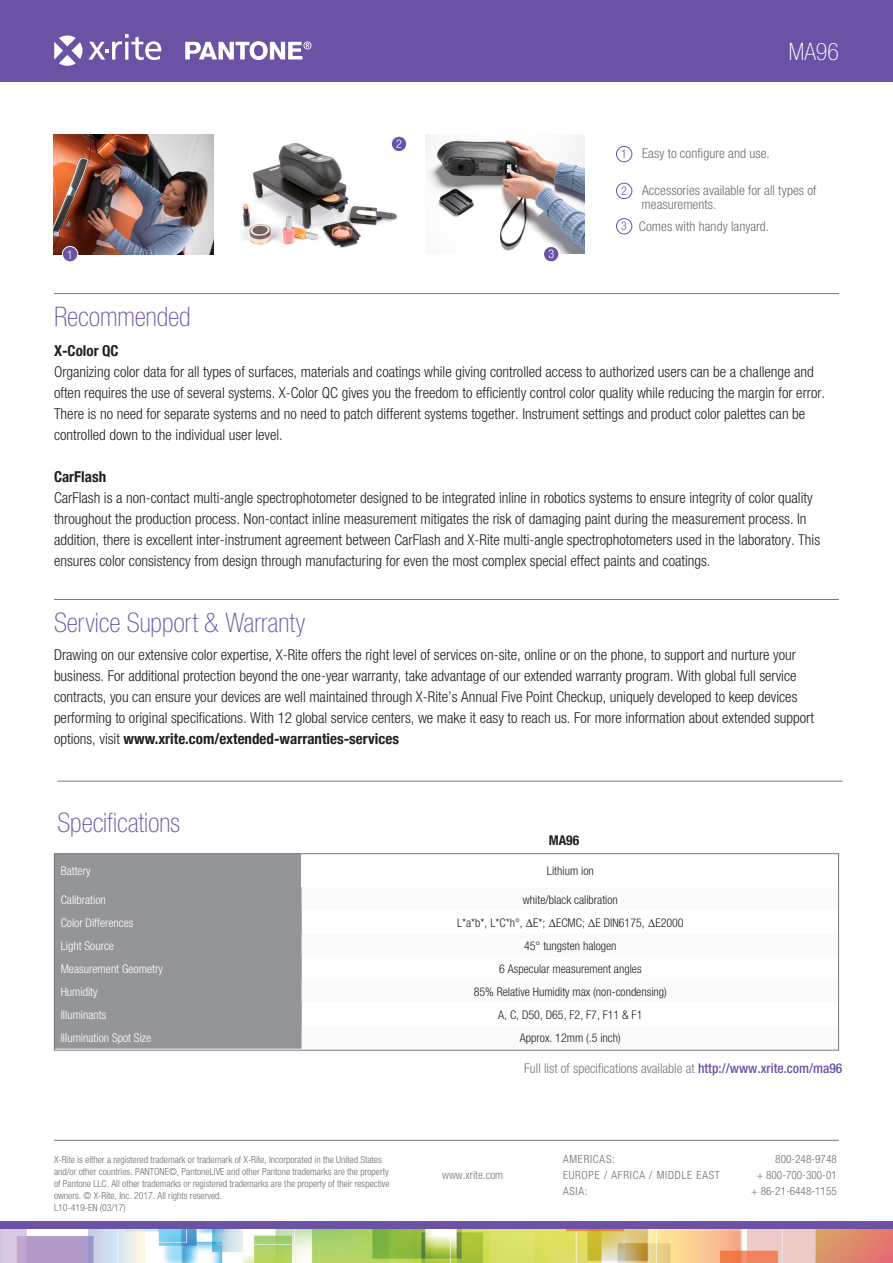
<style>
.page{position:relative;width:893px;height:1263px;background:#fff}
.page>*{position:absolute;margin:0;border:0;box-sizing:border-box;transform-origin:0 0}
.t1{font:100 condensed 27px "Helvetica Neue";color:#6b52a5}
.t2{font:100 condensed 24px "Helvetica Neue";color:#fff}
.SellSheet-Body{font:300 condensed 15px/21px "Helvetica Neue";color:#231f20}
.SellSheet-Body-2{font:700 condensed 15px "Helvetica Neue";color:#231f20}
.SellSheet-Body-3{font:300 condensed 13.5px/13.5px "Helvetica Neue";letter-spacing:.005em;color:#6c6d70}
.t3{font:300 condensed 13.5px "Helvetica Neue";color:#76787b}
.t4{font:300 condensed 12px "Helvetica Neue";color:#231f20}
.t5{font:300 condensed 12px "Helvetica Neue";color:#fff}
.t6{font:300 condensed 12px "Helvetica Neue";color:#6b52a5}
.t7{font:300 condensed 11.55px "Helvetica Neue";color:#76787b}
.t8{font:300 condensed 11.25px "Helvetica Neue";color:#6c6d70}
.t9{font:300 condensed 11.25px "Helvetica Neue";letter-spacing:.07em;color:#6c6d70}
.t10{font:300 condensed 9.75px/12px "Helvetica Neue";color:#6c6d70}
.s1{font-weight:700}
.s2{font-family:"Minion Pro";font-weight:400;font-stretch:normal}
.s3{font-weight:500;color:#6b52a5}
</style>
<div class="page">
<img style="left:54px;top:134px;width:159px;height:120px">
<img style="left:426px;top:134px;width:159px;height:120px">
<img style="left:240px;top:143px;width:157px;height:105px">
<div style="left:0;top:0;width:893px;height:82px;background:#6b52a5"></div>
<hr style="left:54px;top:1140px;width:785px;height:1px;background:#76787b">
<hr style="left:57px;top:781px;width:785px;height:1px;background:#76787b">
<hr style="left:54px;top:293px;width:785px;height:1px;background:#76787b">
<div style="left:616px;top:146px;width:16px;height:16px;border:1px solid #6b52a5;border-radius:50%"></div>
<hr style="left:54px;top:599px;width:785px;height:1px;background:#76787b">
<div style="left:62px;top:246px;width:16px;height:16px;background:#6b52a5;border-radius:50%"></div>
<div style="left:62px;top:246px;width:16px;height:16px;border:1px solid #fff;border-radius:50%"></div>
<div style="left:543px;top:246px;width:16px;height:16px;background:#6b52a5;border-radius:50%"></div>
<div style="left:543px;top:246px;width:16px;height:16px;border:1px solid #fff;border-radius:50%"></div>
<div style="left:391px;top:136px;width:16px;height:16px;background:#6b52a5;border-radius:50%"></div>
<div style="left:391px;top:136px;width:16px;height:16px;border:1px solid #fff;border-radius:50%"></div>
<div style="left:616px;top:183px;width:16px;height:16px;border:1px solid #6b52a5;border-radius:50%"></div>
<div style="left:616px;top:218px;width:16px;height:16px;border:1px solid #6b52a5;border-radius:50%"></div>
<svg style="left:185px;top:41px;width:126px;height:19px"></svg>
<svg style="left:54px;top:34px;width:107px;height:32px"></svg>
<img style="left:0;top:1229px;width:893px;height:34px">
<div style="left:0;top:1221px;width:893px;height:8px;background:#6b52a5"></div>
<div style="left:56px;top:855px;width:246px;height:193px;background:#939598"></div>
<div style="left:54px;top:853px;width:785px;height:197px;border:1px solid #76787b"></div>
<p class="t5" style="left:396px;top:137px;width:7px">2</p>
<p class="t5" style="left:67px;top:247px;width:7px">1</p>
<p class="t5" style="left:548px;top:247px;width:7px">3</p>
<p class="t2" style="left:789px;top:38px;width:52px">MA96</p>
<p class="t6" style="left:621px;top:147px;width:7px">1</p>
<p class="SellSheet-Body-3" style="left:642px;top:147px;width:129px">Easy to configure and use.</p>
<p class="t6" style="left:621px;top:184px;width:7px">2</p>
<p class="SellSheet-Body-3" style="left:642px;top:184px;width:176px">Accessories available for all types of measurements.</p>
<p class="t6" style="left:621px;top:219px;width:7px">3</p>
<p class="SellSheet-Body-3" style="left:639px;top:219px;width:132px">Comes with handy lanyard.</p>
<p class="t1" style="left:54px;top:301px;width:138px">Recommended</p>
<p class="SellSheet-Body-2" style="left:54px;top:338px;width:66px">X-Color QC</p>
<p class="SellSheet-Body" style="left:54px;top:361px;width:773px">Organizing color data for all types of surfaces, materials and coatings while giving controlled access to authorized users can be a challenge and often requires the use of several systems. X-Color QC gives you the freedom to efficiently control color quality while reducing the margin for error.<br>There is no need for separate systems and no need to patch different systems together. Instrument settings and product color palettes can be controlled down to the individual user level.</p>
<p class="SellSheet-Body-2" style="left:54px;top:464px;width:54px">CarFlash</p>
<p class="SellSheet-Body" style="left:54px;top:487px;width:768px">CarFlash is a non-contact multi-angle spectrophotometer designed to be integrated inline in robotics systems to ensure integrity of color quality throughout the production process. Non-contact inline measurement mitigates the risk of damaging paint during the measurement process. In addition, there is excellent inter-instrument agreement between CarFlash and X-Rite multi-angle spectrophotometers used in the laboratory. This ensures color consistency from design through manufacturing for even the most complex special effect paints and coatings.</p>
<p class="t1" style="left:54px;top:607px;width:253px">Service Support &amp; Warranty</p>
<p class="SellSheet-Body" style="left:54px;top:644px;width:761px">Drawing on our extensive color expertise, X-Rite offers the right level of services on-site, online or on the phone, to support and nurture your business. For additional protection beyond the one-year warranty, take advantage of our extended warranty program. With global full service contracts, you can ensure your devices are well maintained through X-Rite’s Annual Five Point Checkup, uniquely developed to keep devices performing to original specifications. With 12 global service centers, we make it easy to reach us. For more information about extended support options, visit <span class="s1">www.xrite.com/extended-warranties-services</span></p>
<p class="t1" style="left:57px;top:808px;width:124px">Specifications</p>
<p class="t5" style="left:61px;top:864px;width:31px">Battery</p>
<p class="t4" style="left:547px;top:864px;width:48px">Lithium ion</p>
<p class="t5" style="left:61px;top:892px;width:47px">Calibration</p>
<p class="t4" style="left:523px;top:892px;width:97px">white/black calibration</p>
<p class="t5" style="left:61px;top:915px;width:74px">Color Differences</p>
<p class="t4" style="left:457px;top:915px;width:228px">L*a*b*, L*C*h°, <span class="s2">Δ</span>E*; <span class="s2">Δ</span>ECMC; <span class="s2">Δ</span>E DIN6175, <span class="s2">Δ</span>E2000</p>
<p class="t5" style="left:61px;top:938px;width:55px">Light Source</p>
<p class="t4" style="left:524px;top:938px;width:94px">45° tungsten halogen</p>
<p class="t5" style="left:61px;top:962px;width:104px">Measurement Geometry</p>
<p class="t4" style="left:499px;top:962px;width:144px">6 Aspecular measurement angles</p>
<p class="t5" style="left:61px;top:985px;width:38px">Humidity</p>
<p class="t4" style="left:474px;top:985px;width:195px">85% Relative Humidity max (non-condensing)</p>
<p class="t5" style="left:61px;top:1008px;width:47px">Illuminants</p>
<p class="t4" style="left:498px;top:1008px;width:146px">A, C, D50, D65, F2, F7, F11 &amp; F1</p>
<p class="t5" style="left:61px;top:1031px;width:92px">Illumination Spot Size</p>
<p class="t4" style="left:520px;top:1031px;width:102px">Approx. 12mm (.5 inch)</p>
<p class="t10" style="left:54px;top:1153px;width:337px">X-Rite is either a registered trademark or trademark of X-Rite, Incorporated in the United States and/or other countries. PANTONE©, PantoneLIVE and other Pantone trademarks are the property of Pantone LLC. All other trademarks or registered trademarks are the property of their respective owners. © X-Rite, Inc. 2017. All rights reserved.</p>
<p class="t10" style="left:54px;top:1201px;width:73px">L10-419-EN (03/17)</p>
<p class="t3" style="left:524px;top:1060px;width:320px">Full list of specifications available at <span class="s3">http://www.xrite.com/ma96</span></p>
<p class="t7" style="left:442px;top:1168px;width:62px">www.xrite.com</p>
<p class="t9" style="left:563px;top:1153px;width:53px">AMERICAS:</p>
<p class="t8" style="left:775px;top:1153px;width:63px">800-248-9748</p>
<p class="t9" style="left:563px;top:1169px;width:158px">EUROPE / AFRICA / MIDDLE EAST</p>
<p class="t8" style="left:757px;top:1169px;width:82px">+ 800-700-300-01</p>
<p class="t9" style="left:563px;top:1185px;width:26px">ASIA:</p>
<p class="t8" style="left:751px;top:1185px;width:87px">+ 86-21-6448-1155</p>
</div>
